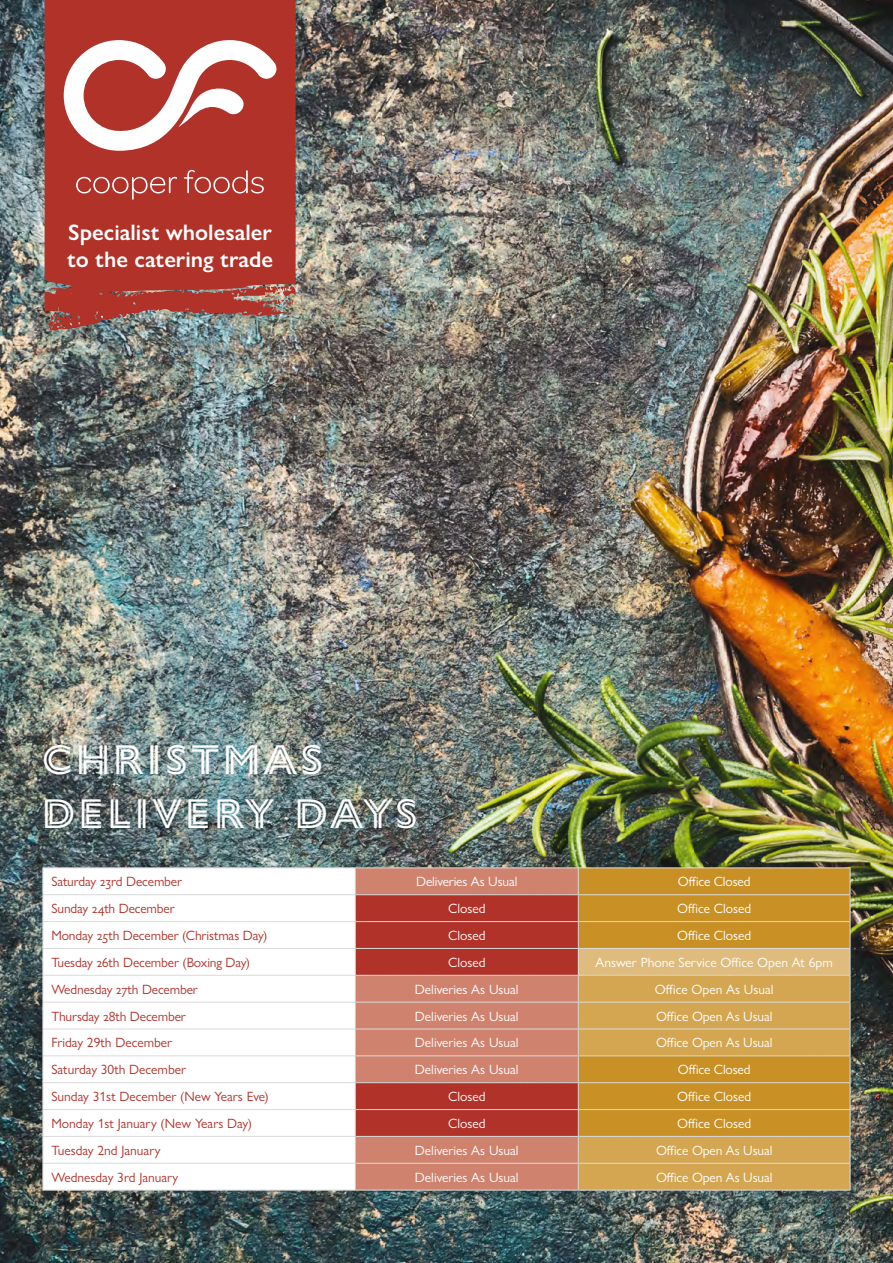
<style>
.page{position:relative;width:893px;height:1263px;background:#fff}
.page>*{position:absolute;margin:0;border:0;box-sizing:border-box;transform-origin:0 0}
.t1{font:600 42px/54px "Gill Sans Nova Inline";letter-spacing:.095em;color:#fff}
.t2{font:600 22.5px/27px "Gill Sans Nova";color:#fff}
.t3{font:13.5px "Gill Sans Nova";color:#fff}
.t4{font:13.5px "Gill Sans Nova";letter-spacing:-.01em;color:#b13229}
</style>
<div class="page">
<img style="left:0;top:0;width:893px;height:1263px">
<svg style="left:44px;top:868px;width:311px;height:322px"></svg>
<div style="left:579px;top:868px;width:271px;height:80px;background:#c99125"></div>
<div style="left:578px;top:948px;width:272px;height:27px;background:#dfbc7e"></div>
<svg style="left:579px;top:976px;width:271px;height:214px;background:#cf9e42"></svg>
<hr style="left:43px;top:867px;width:312px;height:1px;background:#dadada">
<hr style="left:355px;top:867px;width:223px;height:1px;background:#dadada">
<hr style="left:578px;top:867px;width:272px;height:1px;background:#dadada">
<hr style="left:43px;top:894px;width:312px;height:1px;background:#dadada">
<hr style="left:578px;top:894px;width:272px;height:1px;background:#dadada">
<hr style="left:43px;top:921px;width:312px;height:1px;background:#dadada">
<hr style="left:578px;top:921px;width:272px;height:1px;background:#dadada">
<hr style="left:43px;top:948px;width:312px;height:1px;background:#dadada">
<hr style="left:578px;top:948px;width:272px;height:1px;background:#dadada">
<hr style="left:43px;top:975px;width:312px;height:1px;background:#dadada">
<hr style="left:578px;top:975px;width:272px;height:1px;background:#dadada">
<hr style="left:43px;top:1002px;width:312px;height:1px;background:#dadada">
<hr style="left:578px;top:1002px;width:272px;height:1px;background:#dadada">
<hr style="left:43px;top:1028px;width:312px;height:1px;background:#dadada">
<hr style="left:578px;top:1028px;width:272px;height:1px;background:#dadada">
<hr style="left:43px;top:1055px;width:312px;height:1px;background:#dadada">
<hr style="left:578px;top:1055px;width:272px;height:1px;background:#dadada">
<hr style="left:43px;top:1082px;width:312px;height:1px;background:#dadada">
<hr style="left:578px;top:1082px;width:272px;height:1px;background:#dadada">
<hr style="left:43px;top:1109px;width:312px;height:1px;background:#dadada">
<hr style="left:578px;top:1109px;width:272px;height:1px;background:#dadada">
<hr style="left:43px;top:1136px;width:312px;height:1px;background:#dadada">
<hr style="left:578px;top:1136px;width:272px;height:1px;background:#dadada">
<hr style="left:43px;top:1163px;width:312px;height:1px;background:#dadada">
<svg style="left:43px;top:868px;width:1px;height:322px"></svg>
<hr style="left:578px;top:1163px;width:272px;height:1px;background:#dadada">
<svg style="left:355px;top:868px;width:224px;height:322px;background:#c36657"></svg>
<svg style="left:850px;top:868px;width:1px;height:322px"></svg>
<hr style="left:43px;top:1190px;width:312px;height:1px;background:#dadada">
<hr style="left:355px;top:1190px;width:223px;height:1px;background:#dadada">
<hr style="left:578px;top:1190px;width:272px;height:1px;background:#dadada">
<svg style="left:45px;top:0;width:251px;height:332px;background:#ac3c34"></svg>
<svg style="left:64px;top:40px;width:212px;height:160px"></svg>
<h2 class="t2" style="left:67px;top:218px;width:207px">Specialist wholesaler to the catering trade</h2>
<h1 class="t1" style="left:43px;top:731px;width:377px">CHRISTMAS<br>DELIVERY DAYS</h1>
<p class="t4" style="left:51px;top:873px;width:132px">Saturday 23rd December</p>
<p class="t3" style="left:416px;top:873px;width:103px">Deliveries As Usual</p>
<p class="t3" style="left:678px;top:873px;width:74px">Office Closed</p>
<p class="t4" style="left:51px;top:900px;width:125px">Sunday 24th December</p>
<p class="t3" style="left:448px;top:900px;width:39px">Closed</p>
<p class="t3" style="left:677px;top:900px;width:76px">Office Closed</p>
<p class="t4" style="left:51px;top:927px;width:218px">Monday 25th December (Christmas Day)</p>
<p class="t3" style="left:448px;top:927px;width:39px">Closed</p>
<p class="t3" style="left:677px;top:927px;width:76px">Office Closed</p>
<p class="t4" style="left:51px;top:954px;width:200px">Tuesday 26th December (Boxing Day)</p>
<p class="t3" style="left:448px;top:954px;width:39px">Closed</p>
<p class="t3" style="left:596px;top:954px;width:239px">Answer Phone Service Office Open At 6pm</p>
<p class="t4" style="left:51px;top:981px;width:148px">Wednesday 27th December</p>
<p class="t3" style="left:415px;top:981px;width:105px">Deliveries As Usual</p>
<p class="t3" style="left:655px;top:981px;width:120px">Office Open As Usual</p>
<p class="t4" style="left:51px;top:1008px;width:136px">Thursday 28th December</p>
<p class="t3" style="left:415px;top:1008px;width:105px">Deliveries As Usual</p>
<p class="t3" style="left:656px;top:1008px;width:118px">Office Open As Usual</p>
<p class="t4" style="left:51px;top:1034px;width:122px">Friday 29th December</p>
<p class="t3" style="left:415px;top:1034px;width:105px">Deliveries As Usual</p>
<p class="t3" style="left:656px;top:1034px;width:118px">Office Open As Usual</p>
<p class="t4" style="left:51px;top:1061px;width:136px">Saturday 30th December</p>
<p class="t3" style="left:415px;top:1061px;width:105px">Deliveries As Usual</p>
<p class="t3" style="left:678px;top:1061px;width:74px">Office Closed</p>
<p class="t4" style="left:51px;top:1088px;width:219px">Sunday 31st December (New Years Eve)</p>
<p class="t3" style="left:448px;top:1088px;width:39px">Closed</p>
<p class="t3" style="left:677px;top:1088px;width:76px">Office Closed</p>
<p class="t4" style="left:51px;top:1115px;width:202px">Monday 1st January (New Years Day)</p>
<p class="t3" style="left:448px;top:1115px;width:39px">Closed</p>
<p class="t3" style="left:677px;top:1115px;width:76px">Office Closed</p>
<p class="t4" style="left:51px;top:1142px;width:111px">Tuesday 2nd January</p>
<p class="t3" style="left:415px;top:1142px;width:105px">Deliveries As Usual</p>
<p class="t3" style="left:656px;top:1142px;width:118px">Office Open As Usual</p>
<p class="t4" style="left:51px;top:1169px;width:129px">Wednesday 3rd January</p>
<p class="t3" style="left:415px;top:1169px;width:105px">Deliveries As Usual</p>
<p class="t3" style="left:656px;top:1169px;width:118px">Office Open As Usual</p>
</div>
